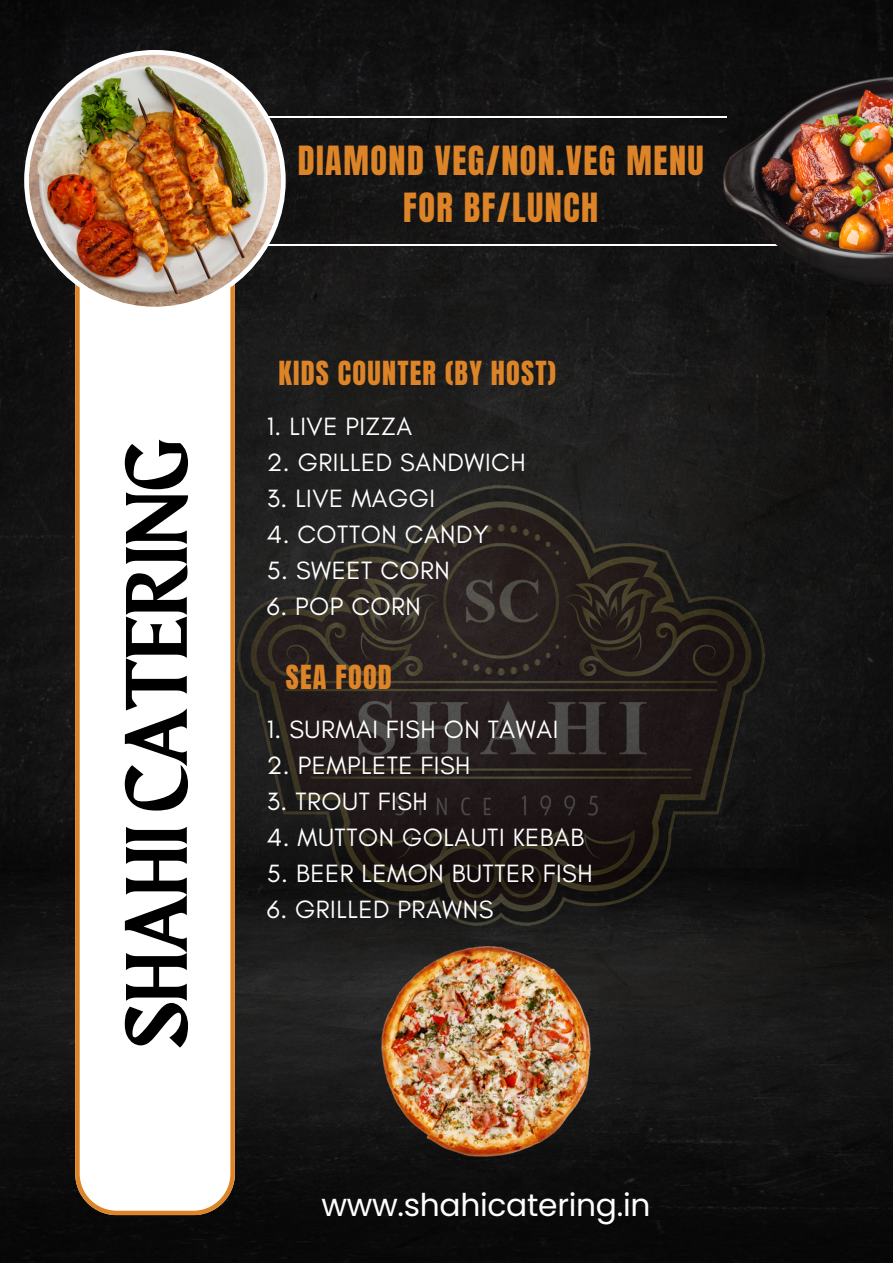
<style>
.page{position:relative;width:893px;height:1264px;background:#fff}
.page>*{position:absolute;margin:0;border:0;box-sizing:border-box;transform-origin:0 0}
.t1{font:87.3px "Maragsa Display";color:#000}
.t2{font:34.2px "Anton";letter-spacing:.045em;color:#dc8427}
.t3{font:31.35px "Poppins";letter-spacing:-.01em;color:#fff}
.t4{font:28.2px "Anton";letter-spacing:.045em;color:#dc8427}
.t5{font:25.5px "Glacial Indifference";letter-spacing:.02em;color:#fff}
</style>
<div class="page">
<img style="left:0;top:0;width:892px;height:1262px">
<img style="left:235px;top:357px;width:623px;height:681px">
<svg style="left:75px;top:311px;width:160px;height:904px"></svg>
<hr style="left:266px;top:244px;width:537px;height:1px;background:#fff">
<hr style="left:264px;top:116px;width:462px;height:1px;background:#fff">
<img style="left:24px;top:50px;width:262px;height:261px">
<img style="left:723px;top:76px;width:169px;height:208px">
<img style="left:382px;top:946px;width:209px;height:210px">
<p class="t1" style="left:119px;top:1048px;width:610px;rotate:-90deg">SHAHICATERING</p>
<p class="t2" style="left:298px;top:136px;width:407px">DIAMOND VEG/NON.VEG MENU</p>
<p class="t2" style="left:403px;top:183px;width:196px">FOR BF/LUNCH</p>
<p class="t4" style="left:278px;top:353px;width:279px">KIDS COUNTER (BY HOST)</p>
<p class="t5" style="left:267px;top:410px;width:147px">1. LIVE PIZZA</p>
<p class="t5" style="left:267px;top:446px;width:260px">2. GRILLED SANDWICH</p>
<p class="t5" style="left:267px;top:482px;width:170px">3. LIVE MAGGI</p>
<p class="t5" style="left:267px;top:518px;width:223px">4. COTTON CANDY</p>
<p class="t5" style="left:267px;top:554px;width:185px">5. SWEET CORN</p>
<p class="t5" style="left:267px;top:590px;width:156px">6. POP CORN</p>
<p class="t4" style="left:286px;top:656px;width:108px">SEA FOOD</p>
<p class="t5" style="left:267px;top:713px;width:293px">1. SURMAI FISH ON TAWAI</p>
<p class="t5" style="left:267px;top:749px;width:205px">2. PEMPLETE FISH</p>
<p class="t5" style="left:267px;top:785px;width:163px">3. TROUT FISH</p>
<p class="t5" style="left:267px;top:821px;width:319px">4. MUTTON GOLAUTI KEBAB</p>
<p class="t5" style="left:267px;top:857px;width:327px">5. BEER LEMON BUTTER FISH</p>
<p class="t5" style="left:267px;top:893px;width:228px">6. GRILLED PRAWNS</p>
<p class="t3" style="left:321px;top:1182px;width:330px">www.shahicatering.in</p>
</div>
